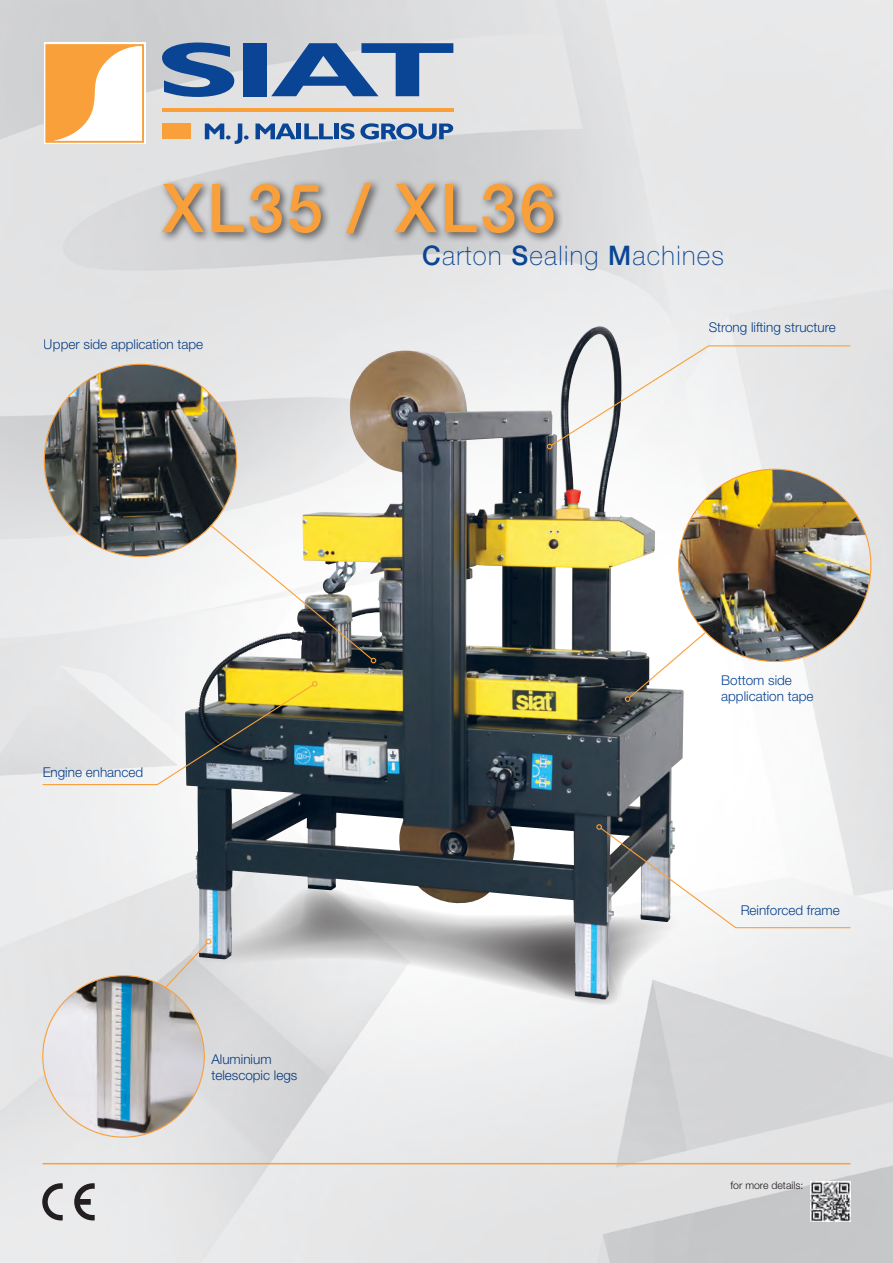
<style>
.page{position:relative;width:893px;height:1263px;background:#fff}
.page>*{position:absolute;margin:0;border:0;box-sizing:border-box;transform-origin:0 0}
.t1{font:500 67.5px "Helvetica Neue LT Std";letter-spacing:.05em;color:#f9a03a;scale:.96 1}
.t2{font:100 27px "Helvetica Neue LT Std";letter-spacing:.05em;color:#094594;scale:.96 1}
.t3{font:300 13.5px/16.2px "Helvetica Neue LT Std";color:#094594}
.t4{font:300 10.5px "Helvetica Neue LT Std";color:#231f20}
.s1{font-weight:500}
</style>
<div class="page">
<img style="left:0;top:0;width:893px;height:1263px">
<hr style="left:162px;top:108px;width:291px;height:4px;background:#f9a03a">
<svg style="left:162px;top:43px;width:72px;height:54px;background:#577cad"></svg>
<div style="left:244px;top:43px;width:23px;height:53px;background:#094594"></div>
<svg style="left:271px;top:43px;width:182px;height:53px;background:#7996bc"></svg>
<svg style="left:205px;top:124px;width:44px;height:20px"></svg>
<svg style="left:255px;top:124px;width:41px;height:15px"></svg>
<hr style="left:297px;top:124px;width:4px;height:15px;background:#094594">
<svg style="left:304px;top:124px;width:29px;height:15px"></svg>
<hr style="left:334px;top:124px;width:4px;height:15px;background:#094594">
<svg style="left:341px;top:123px;width:112px;height:16px;background:#7190b9"></svg>
<div style="left:162px;top:124px;width:29px;height:15px;background:#f9a03a"></div>
<div style="left:44px;top:43px;width:102px;height:101px;background:#fff"></div>
<svg style="left:45px;top:44px;width:99px;height:99px"></svg>
<div style="left:158px;top:178px;width:406px;height:66px;background:#231f20;opacity:.75"></div>
<svg style="left:190px;top:883px;width:489px;height:122px"></svg>
<img style="left:252px;top:343px;width:322px;height:300px">
<img style="left:679px;top:469px;width:192px;height:192px;border-radius:96px">
<img style="left:43px;top:976px;width:161px;height:161px;border-radius:81px">
<img style="left:44px;top:364px;width:192px;height:192px;border-radius:96px">
<svg style="left:625px;top:631px;width:82px;height:71px"></svg>
<svg style="left:209px;top:524px;width:167px;height:139px"></svg>
<hr style="left:43px;top:1163px;width:807px;height:1px;background:#f9a03a">
<svg style="left:42px;top:1183px;width:21px;height:37px"></svg>
<svg style="left:74px;top:1183px;width:21px;height:37px"></svg>
<svg style="left:163px;top:938px;width:48px;height:52px;background:#d5d2d0"></svg>
<img style="left:811px;top:1182px;width:39px;height:39px">
<svg style="left:41px;top:681px;width:277px;height:105px"></svg>
<svg style="left:596px;top:824px;width:256px;height:105px"></svg>
<svg style="left:547px;top:345px;width:305px;height:104px"></svg>
<p class="t1" style="left:162px;top:168px;width:412px">XL35 / XL36</p>
<p class="t2" style="left:422px;top:240px;width:316px"><span class="s1">C</span>arton <span class="s1">S</span>ealing <span class="s1">M</span>achines</p>
<p class="t3" style="left:44px;top:336px;width:161px">Upper side application tape</p>
<p class="t3" style="left:43px;top:764px;width:102px">Engine enhanced</p>
<p class="t3" style="left:211px;top:1051px;width:88px">Aluminium telescopic legs</p>
<p class="t3" style="left:709px;top:319px;width:129px">Strong lifting structure</p>
<p class="t3" style="left:721px;top:671px;width:94px">Bottom side application tape</p>
<p class="t3" style="left:740px;top:902px;width:101px">Reinforced frame</p>
<p class="t4" style="left:731px;top:1179px;width:74px">for more details:</p>
</div>
